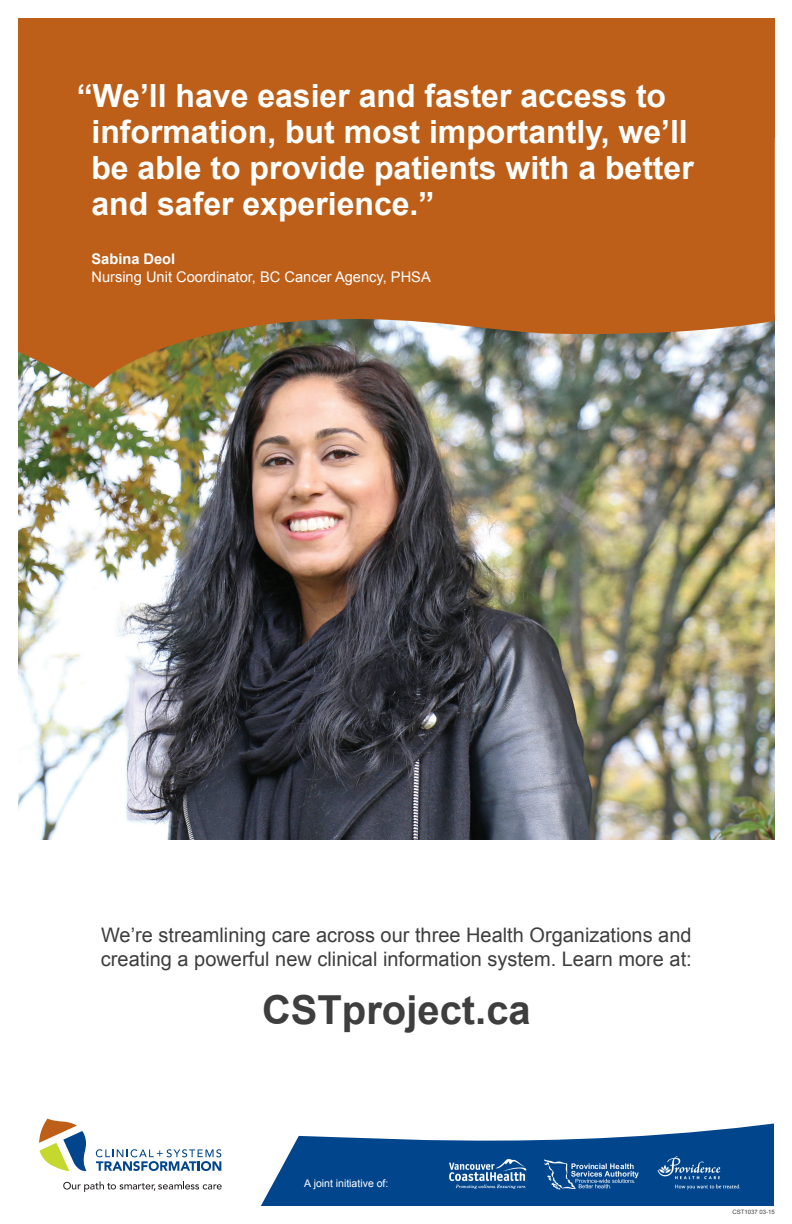
<style>
.page{position:relative;width:792px;height:1224px;background:#fff}
.page>*{position:absolute;margin:0;border:0;box-sizing:border-box;transform-origin:0 0}
.t1{font:700 40px "Arial";color:#3e3e3f}
.t2{font:700 32px/36px "Arial";color:#fff}
.t3{font:20px/24px "Arial";color:#3e3e3f}
.t4{font:14.7px "Arial";color:#fff}
.t5{font:700 14.7px "Arial";color:#fff}
.t6{font:10.5px "Arial";color:#fff}
.t7{font:6px "Arial";color:#3e3e3f}
</style>
<div class="page">
<div style="left:18px;top:18px;width:757px;height:119px;background:#bd5f19"></div>
<img style="left:18px;top:392px;width:757px;height:447px">
<svg style="left:18px;top:137px;width:757px;height:255px;background:#b1692f"></svg>
<svg style="left:261px;top:1123px;width:513px;height:83px;fill:#01468c"></svg>
<svg style="left:39px;top:1119px;width:48px;height:53px"></svg>
<svg style="left:96px;top:1149px;width:125px;height:22px"></svg>
<svg style="left:63px;top:1182px;width:159px;height:10px"></svg>
<img style="left:437px;top:1154px;width:311px;height:40px">
<p class="t2" style="left:91px;top:79px;width:604px;text-indent:-15px">“We’ll have easier and faster access to information, but most importantly, we’ll be able to provide patients with a better and safer experience.”</p>
<p class="t5" style="left:91px;top:249px;width:85px">Sabina Deol</p>
<p class="t4" style="left:91px;top:267px;width:341px">Nursing Unit Coordinator, BC Cancer Agency, PHSA</p>
<p class="t3" style="left:101px;top:923px;width:592px">We’re streamlining care across our three Health Organizations and creating a powerful new clinical information system. Learn more at:</p>
<p class="t1" style="left:262px;top:984px;width:270px">CSTproject.ca</p>
<p class="t6" style="left:304px;top:1177px;width:86px">A joint initiative of:</p>
<p class="t7" style="left:732px;top:1208px;width:44px">CST1037 03-15</p>
</div>
